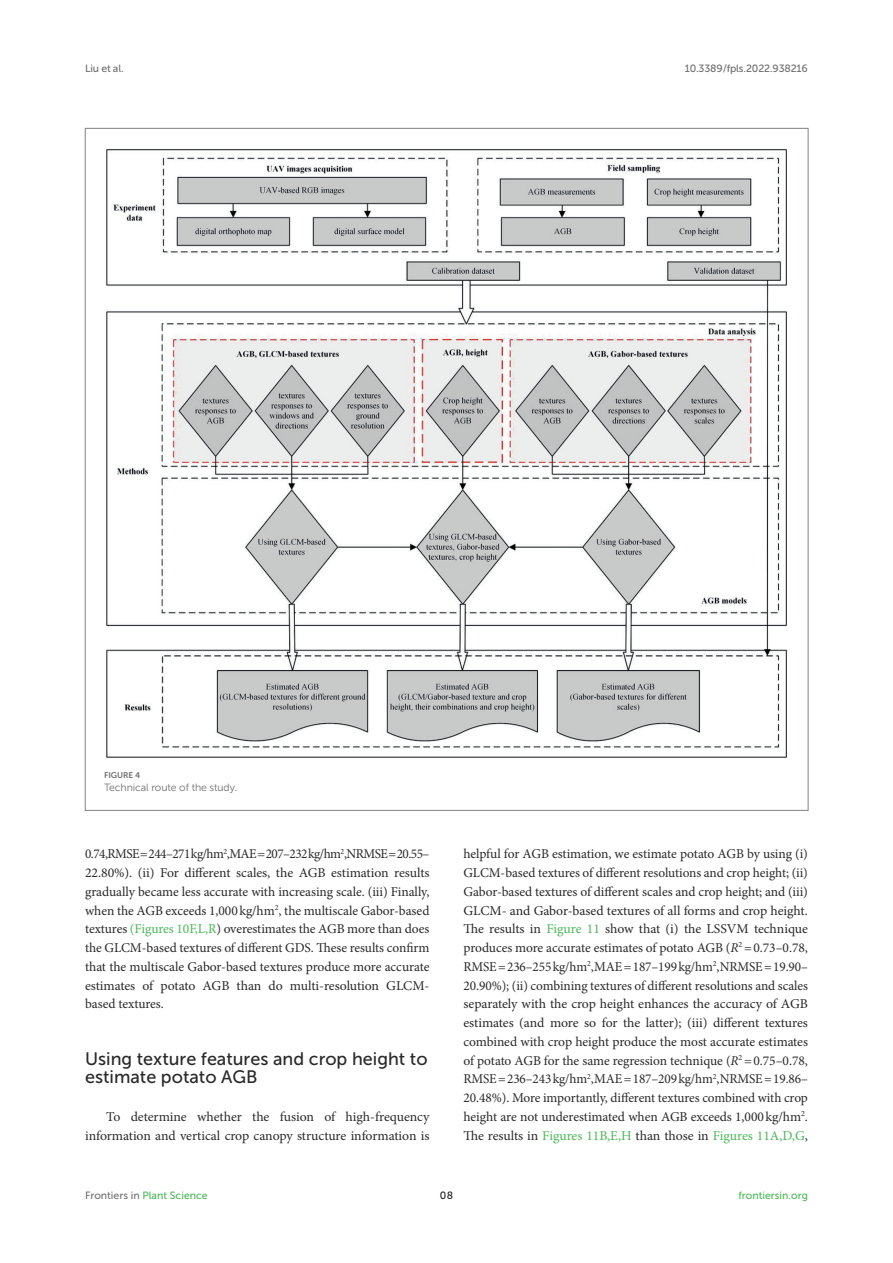
<style>
.page{position:relative;width:893px;height:1263px;background:#fff}
.page>*{position:absolute;margin:0;border:0;box-sizing:border-box;transform-origin:0 0}
.HEAD_2{font:18px/18.8px "Museo Sans 500";color:#292929}
.TEXT_FLUSH{font:13.5px/18.8px "Minion Pro";letter-spacing:-.005em;color:#292929;text-align:right}
.TEXT{font:13.5px/18.8px "Minion Pro";letter-spacing:-.005em;color:#292929;text-align:justify}
.t1{font:10.5px "Museo Sans 500";color:#49b856}
.t2{font:10.5px "Museo Sans 500";letter-spacing:-.015em;color:#6f6f70}
.FIG_LEG{font:10.5px "Museo Sans 300";letter-spacing:-.01em;color:#6f6f70}
.t3{font:10.5px "Museo Sans 500";color:#231f20}
.FIG_HD{font:8.25px "Museo Sans 700";letter-spacing:-.01em;color:#6f6f70}
.s1{color:#49b856}
.s2{font-style:italic}
.s3{color:#6f6f70}
</style>
<div class="page">
<img style="left:106px;top:149px;width:681px;height:609px">
<p class="t2" style="left:85px;top:63px;width:40px">Liu et al.</p>
<p class="t2" style="left:685px;top:63px;width:125px">10.3389/fpls.2022.938216</p>
<p class="FIG_HD" style="left:104px;top:770px;width:37px">FIGURE 4</p>
<p class="FIG_LEG" style="left:104px;top:782px;width:135px">Technical route of the study.</p>
<p class="TEXT" style="left:85px;top:845px;width:346px">0.74, RMSE=244–271kg/hm<sup>2</sup>, MAE=207–232kg/hm<sup>2</sup>, NRMSE=20.55– 22.80%). (ii) For different scales, the AGB estimation results gradually became less accurate with increasing scale. (iii) Finally, when the AGB exceeds 1,000kg/hm<sup>2</sup>, the multiscale Gabor-based textures <span class="s1">(Figures 10F,L,R</span>) overestimates the AGB more than does the GLCM-based textures of different GDS. These results confirm that the multiscale Gabor-based textures produce more accurate estimates of potato AGB than do multi-resolution GLCM&shy;based textures.</p>
<p class="HEAD_2" style="left:85px;top:1049px;width:344px">Using texture features and crop height to estimate potato AGB</p>
<p class="TEXT_FLUSH" style="left:85px;top:1107px;width:346px">To determine whether the fusion of high-frequency information and vertical crop canopy structure information is</p>
<p class="TEXT_FLUSH" style="left:463px;top:845px;width:346px;text-align:justify">helpful for AGB estimation, we estimate potato AGB by using (i)<br>GLCM-based textures of different resolutions and crop height; (ii)<br>Gabor-based textures of different scales and crop height; and (iii)<br>GLCM- and Gabor-based textures of all forms and crop height.<br>The results in <span class="s1">Figure 11</span> show that (i) the LSSVM technique produces more accurate estimates of potato AGB (<span class="s2">R</span><sup>2</sup> =0.73–0.78, RMSE=236–255kg/hm<sup>2</sup>, MAE=187–199kg/hm<sup>2</sup>, NRMSE=19.90– 20.90%); (ii) combining textures of different resolutions and scales separately with the crop height enhances the accuracy of AGB estimates (and more so for the latter); (iii) different textures combined with crop height produce the most accurate estimates of potato AGB for the same regression technique (<span class="s2">R</span><sup>2</sup> =0.75–0.78, RMSE=236–243kg/hm<sup>2</sup>, MAE=187–209kg/hm<sup>2</sup>, NRMSE=19.86– 20.48%). More importantly, different textures combined with crop height are not underestimated when AGB exceeds 1,000kg/hm<sup>2</sup>.<br>The results in <span class="s1">Figures 11B,E,H</span> than those in <span class="s1">Figures 11A,D,G</span>,</p>
<p class="t1" style="left:85px;top:1190px;width:124px"><span class="s3">Frontiers in</span> Plant Science</p>
<p class="t3" style="left:440px;top:1190px;width:15px">08</p>
<p class="t1" style="left:738px;top:1190px;width:71px">frontiersin.org</p>
</div>
